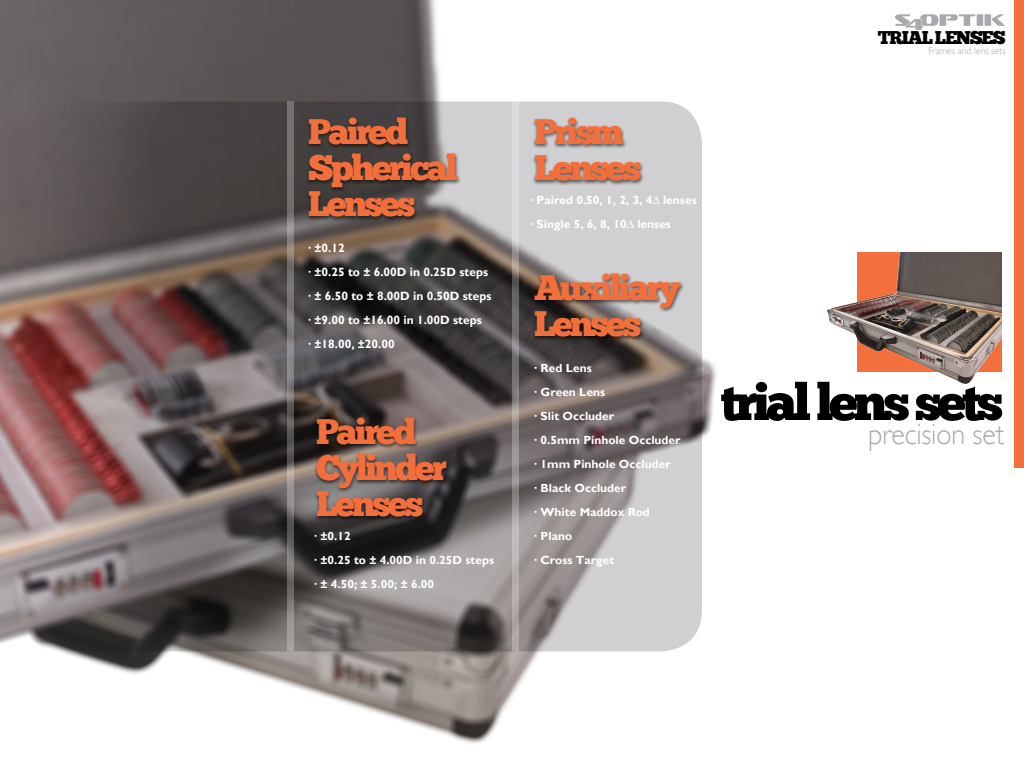
<style>
.page{position:relative;width:1024px;height:768px;background:#fff}
.page>*{position:absolute;margin:0;border:0;box-sizing:border-box;transform-origin:0 0}
.t1{font:51px "Chunk Five Ex";letter-spacing:-.075em;color:#000}
.t2{font:35.3px/36px "Chunk Five Ex";letter-spacing:-.075em;color:#f26f3c}
.t3{font:300 29.4px "Gill Sans";letter-spacing:-.005em;color:#a8a9ad;scale:.95 1}
.t4{font:18.4px "Chunk Five Ex";letter-spacing:-.075em;color:#000}
.t5{font:700 12px "Gill Sans";color:#fff}
.t6{font:700 11.8px "Gill Sans";color:#fff}
.t7{font:300 9.8px "Gill Sans";letter-spacing:.01em;color:#a8a9ad;scale:.95 1}
</style>
<div class="page">
<img style="left:0;top:0;width:717px;height:744px">
<img style="left:828px;top:252px;width:173px;height:132px">
<svg style="left:0;top:102px;width:702px;height:550px;background:#786e6d"></svg>
<div style="left:306px;top:116px;width:156px;height:106px;background:#000;opacity:.58"></div>
<div style="left:532px;top:116px;width:113px;height:70px;background:#000;opacity:.58"></div>
<div style="left:314px;top:416px;width:137px;height:106px;background:#000;opacity:.58"></div>
<div style="left:532px;top:272px;width:153px;height:70px;background:#000;opacity:.58"></div>
<svg style="left:512px;top:102px;width:7px;height:550px;background:#a8a5a4"></svg>
<svg style="left:287px;top:102px;width:7px;height:550px;background:#7b7777"></svg>
<div style="left:977px;top:14px;width:6px;height:12px;background:#a8a9ad"></div>
<svg style="left:992px;top:14px;width:13px;height:12px"></svg>
<div style="left:985px;top:14px;width:6px;height:12px;background:#a8a9ad"></div>
<svg style="left:895px;top:14px;width:80px;height:16px"></svg>
<div style="left:1014px;top:0;width:10px;height:468px;background:#f26f3c"></div>
<h3 class="t4" style="left:878px;top:24px;width:129px">TRIAL LENSES</h3>
<p class="t7" style="left:928px;top:45px;width:83px">Frames and lens sets</p>
<p class="t2" style="left:308px;top:113px;width:151px">Paired<br>Spherical<br>Lenses</p>
<p class="t2" style="left:534px;top:113px;width:109px">Prism<br>Lenses</p>
<p class="t6" style="left:530px;top:193px;width:168px">· Paired 0.50, 1, 2, 3, 4Δ lenses</p>
<p class="t6" style="left:530px;top:217px;width:143px">· Single 5, 6, 8, 10Δ lenses</p>
<p class="t5" style="left:308px;top:241px;width:38px">· ±0.12</p>
<p class="t5" style="left:308px;top:265px;width:182px">· ±0.25 to ± 6.00D in 0.25D steps</p>
<p class="t5" style="left:308px;top:289px;width:185px">· ± 6.50 to ± 8.00D in 0.50D steps</p>
<p class="t5" style="left:308px;top:313px;width:175px">· ±9.00 to ±16.00 in 1.00D steps</p>
<p class="t5" style="left:308px;top:337px;width:88px">· ±18.00, ±20.00</p>
<p class="t2" style="left:316px;top:413px;width:133px">Paired<br>Cylinder<br>Lenses</p>
<p class="t6" style="left:314px;top:529px;width:38px">· ±0.12</p>
<p class="t6" style="left:314px;top:553px;width:182px">· ±0.25 to ± 4.00D in 0.25D steps</p>
<p class="t6" style="left:314px;top:577px;width:122px">· ± 4.50; ± 5.00; ± 6.00</p>
<p class="t2" style="left:534px;top:269px;width:148px">Auxiliary<br>Lenses</p>
<p class="t6" style="left:534px;top:361px;width:59px">· Red Lens</p>
<p class="t6" style="left:534px;top:385px;width:73px">· Green Lens</p>
<p class="t6" style="left:534px;top:409px;width:82px">· Slit Occluder</p>
<p class="t6" style="left:534px;top:433px;width:148px">· 0.5mm Pinhole Occluder</p>
<p class="t6" style="left:534px;top:457px;width:138px">· 1mm Pinhole Occluder</p>
<p class="t6" style="left:534px;top:481px;width:94px">· Black Occluder</p>
<p class="t6" style="left:534px;top:505px;width:117px">· White Maddox Rod</p>
<p class="t6" style="left:534px;top:529px;width:40px">· Plano</p>
<p class="t6" style="left:534px;top:553px;width:82px">· Cross Target</p>
<p class="t1" style="left:720px;top:364px;width:284px">trial lens sets</p>
<p class="t3" style="left:868px;top:417px;width:145px">precision set</p>
</div>
